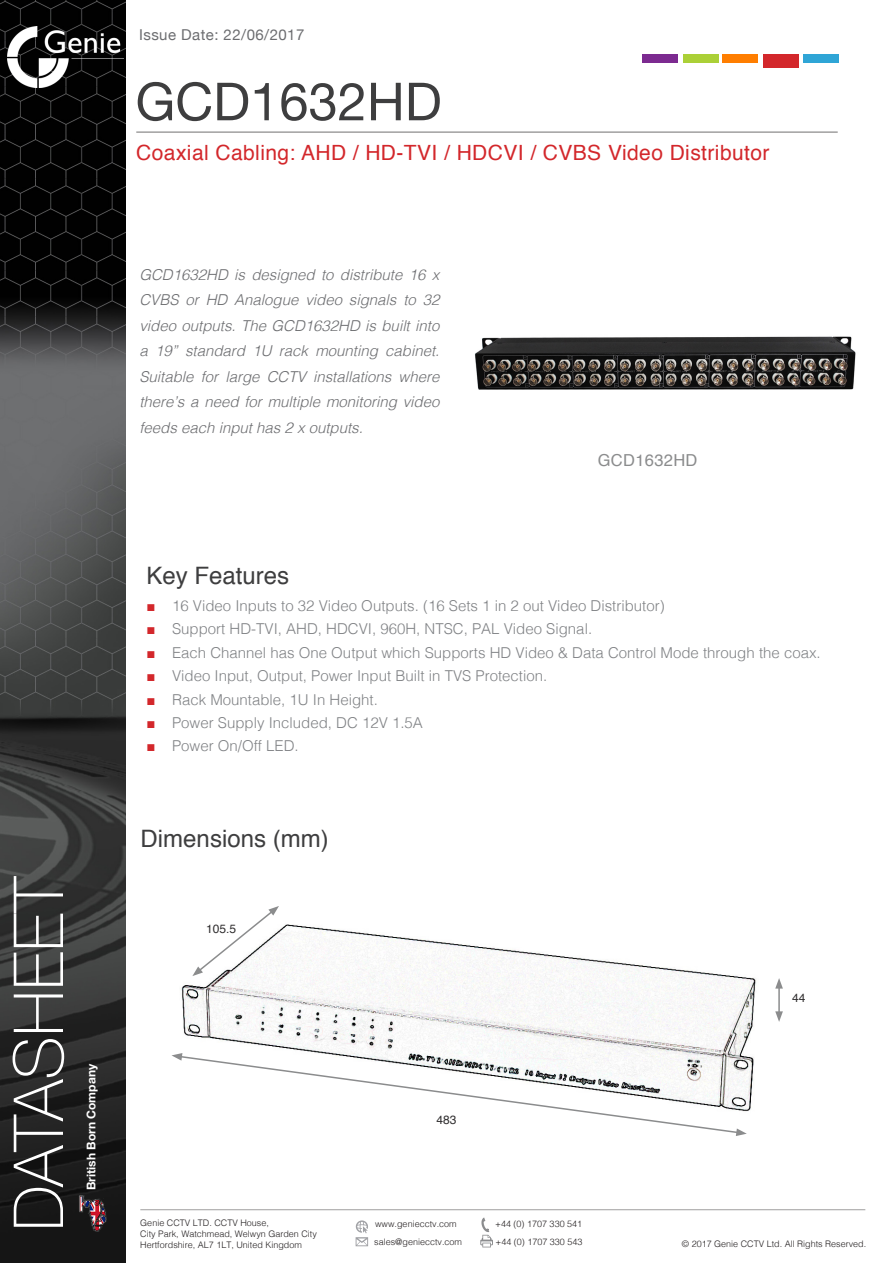
<style>
.page{position:relative;width:893px;height:1263px;background:#fff}
.page>*{position:absolute;margin:0;border:0;box-sizing:border-box;transform-origin:0 0}
.t1{font:100 69px "Helvetica Neue";color:#fff}
.Main_Product_Code{font:52.5px "Helvetica Neue";color:#3e3e3f}
.t2{font:45px "Helvetica";color:#fff}
.Sub_Headers{font:24px "Helvetica";color:#3e3e3f}
.Product_Name{font:21px "Helvetica";letter-spacing:.02em;color:#d3272b}
.Product_Image_Code{font:16.5px "Helvetica";letter-spacing:.02em;color:#8b8c8d}
.t3{font:300 15px "Helvetica";color:#808285}
.Key_Features_Bullets{font:italic 300 15px/25.5px "Helvetica";color:#6c6d70;text-align:justify}
.t4{font:15px "Helvetica Neue";letter-spacing:.03em;color:#6c6d70}
.t5{font:700 12px "Helvetica Neue";color:#fff}
.t6{font:12px "Helvetica";color:#312f30}
.t7{font:300 9px/10.8px "Helvetica";color:#231f20}
.s1{font-family:"Times New Roman";font-weight:400;color:#d3272b}
</style>
<div class="page">
<img style="left:0;top:0;width:125px;height:1263px">
<hr style="left:140px;top:1209px;width:725px;height:1px;background:#a09f9f">
<svg style="left:480px;top:1217px;width:13px;height:30px"></svg>
<svg style="left:356px;top:1220px;width:12px;height:26px"></svg>
<img style="left:7px;top:27px;width:116px;height:60px">
<img style="left:79px;top:1195px;width:27px;height:36px">
<hr style="left:136px;top:131px;width:702px;height:2px;background:#a09f9f">
<img style="left:475px;top:336px;width:381px;height:54px">
<img style="left:180px;top:924px;width:576px;height:187px">
<svg style="left:171px;top:1053px;width:576px;height:83px"></svg>
<hr style="left:778px;top:986px;width:2px;height:28px;background:#8b8c8d">
<svg style="left:775px;top:1011px;width:8px;height:11px"></svg>
<svg style="left:775px;top:978px;width:8px;height:10px"></svg>
<svg style="left:192px;top:906px;width:87px;height:70px"></svg>
<div style="left:642px;top:54px;width:35px;height:8px;background:#7c2a90"></div>
<div style="left:683px;top:54px;width:35px;height:8px;background:#abd037"></div>
<div style="left:723px;top:54px;width:35px;height:8px;background:#ff7e00"></div>
<div style="left:763px;top:54px;width:35px;height:14px;background:#d3272b"></div>
<div style="left:803px;top:54px;width:35px;height:8px;background:#2fa5d6"></div>
<p class="t4" style="left:139px;top:24px;width:167px">Issue Date: 22/06/2017</p>
<p class="Main_Product_Code" style="left:135px;top:64px;width:308px">GCD1632HD</p>
<p class="Product_Name" style="left:136px;top:136px;width:635px">Coaxial Cabling: AHD / HD-TVI / HDCVI / CVBS Video Distributor</p>
<h1 class="t1" style="left:-14px;top:1231px;width:357px;rotate:-90deg">DATASHEET</h1>
<h3 class="t2" style="left:3px;top:1212px;width:265px;rotate:-90deg">DATASHEET</h3>
<p class="t5" style="left:82px;top:1190px;width:128px;rotate:-90deg">British Born Company</p>
<p class="Key_Features_Bullets" style="left:139px;top:261px;width:301px">GCD1632HD is designed to distribute 16 x CVBS or HD Analogue video signals to 32 video outputs. The GCD1632HD is built into a 19” standard 1U rack mounting cabinet.<br>Suitable for large CCTV installations where there’s a need for multiple monitoring video feeds each input has 2 x outputs.</p>
<p class="Product_Image_Code" style="left:598px;top:448px;width:101px">GCD1632HD</p>
<p class="Sub_Headers" style="left:147px;top:557px;width:144px">Key Features</p>
<p class="t3" style="left:147px;top:593px;width:520px"><span class="s1">■</span> 16 Video Inputs to 32 Video Outputs. (16 Sets 1 in 2 out Video Distributor)</p>
<p class="t3" style="left:147px;top:616px;width:447px"><span class="s1">■</span> Support HD-TVI, AHD, HDCVI, 960H, NTSC, PAL Video Signal.</p>
<p class="t3" style="left:147px;top:640px;width:676px"><span class="s1">■</span> Each Channel has One Output which Supports HD Video &amp; Data Control Mode through the coax.</p>
<p class="t3" style="left:147px;top:663px;width:402px"><span class="s1">■</span> Video Input, Output, Power Input Built in TVS Protection.</p>
<p class="t3" style="left:147px;top:686px;width:233px"><span class="s1">■</span> Rack Mountable, 1U In Height.</p>
<p class="t3" style="left:147px;top:710px;width:278px"><span class="s1">■</span> Power Supply Included, DC 12V 1.5A</p>
<p class="t3" style="left:147px;top:733px;width:154px"><span class="s1">■</span> Power On/Off LED.</p>
<p class="Sub_Headers" style="left:141px;top:820px;width:189px">Dimensions (mm)</p>
<p class="t6" style="left:206px;top:919px;width:32px">105.5</p>
<p class="t6" style="left:436px;top:1111px;width:22px">483</p>
<p class="t6" style="left:792px;top:988px;width:15px">44</p>
<p class="t7" style="left:140px;top:1217px;width:178px">Genie CCTV LTD. CCTV House,<br>City Park, Watchmead, Welwyn Garden City<br>Hertfordshire, AL7 1LT, United Kingdom</p>
<p class="t7" style="left:375px;top:1218px;width:83px">www.geniecctv.com</p>
<p class="t7" style="left:495px;top:1218px;width:88px">+44 (0) 1707 330 541</p>
<p class="t7" style="left:374px;top:1235px;width:89px">sales@geniecctv.com</p>
<p class="t7" style="left:495px;top:1236px;width:88px">+44 (0) 1707 330 543</p>
<p class="t7" style="left:682px;top:1238px;width:186px">© 2017 Genie CCTV Ltd. All Rights Reserved.</p>
</div>
